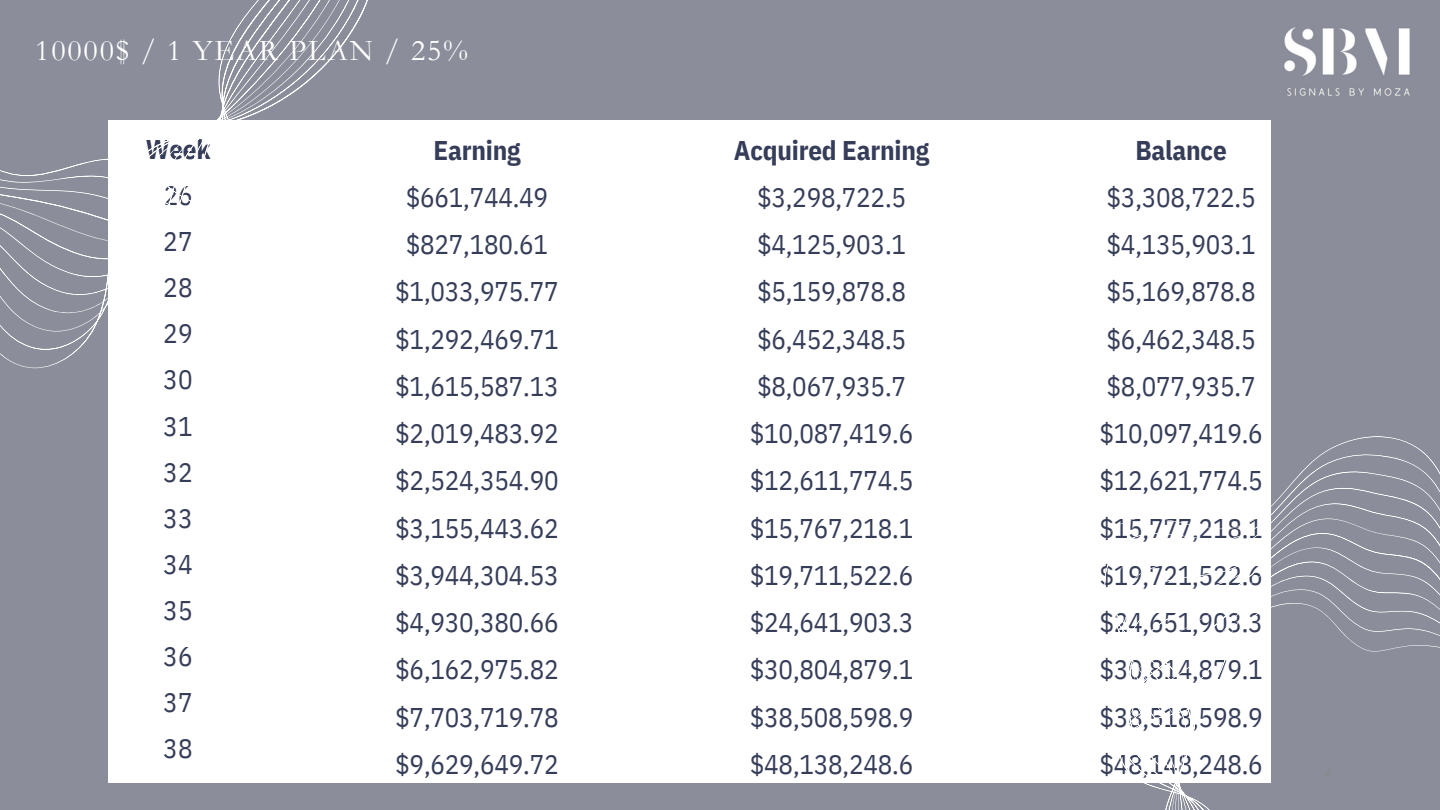
<style>
.page{position:relative;width:1440px;height:810px;background:#8b8e9a}
.page>*{position:absolute;margin:0;border:0;box-sizing:border-box;transform-origin:0 0}
.t1{font:30.45px "Garamond";letter-spacing:.06em;color:#fff}
.t2{font:27px "IBM Plex Sans Cond";letter-spacing:-.01em;color:#363d59}
.t3{font:700 27px/46.2px "IBM Plex Sans Cond";letter-spacing:-.01em;color:#363d59;text-align:center}
.s1{font-weight:400}
</style>
<div class="page">
<div style="left:108px;top:120px;width:1162px;height:662px;background:#fff"></div>
<svg style="left:932px;top:330px;width:508px;height:480px"></svg>
<svg style="left:0;top:0;width:368px;height:368px"></svg>
<img style="left:1284px;top:27px;width:126px;height:69px">
<p class="t1" style="left:35px;top:33px;width:434px">10000$ / 1 YEAR PLAN / 25%</p>
<p class="t3" style="left:146px;top:126px;width:66px">Week<br><span class="s1">26</span></p>
<h1 class="t2" style="left:163px;top:223px;width:31px">27</h1>
<p class="t2" style="left:163px;top:269px;width:31px">28</p>
<p class="t2" style="left:163px;top:316px;width:31px">29</p>
<p class="t2" style="left:163px;top:362px;width:31px">30</p>
<p class="t2" style="left:163px;top:408px;width:31px">31</p>
<p class="t2" style="left:163px;top:454px;width:31px">32</p>
<p class="t2" style="left:163px;top:500px;width:31px">33</p>
<p class="t2" style="left:163px;top:546px;width:31px">34</p>
<p class="t2" style="left:163px;top:592px;width:31px">35</p>
<p class="t2" style="left:163px;top:638px;width:31px">36</p>
<p class="t2" style="left:163px;top:685px;width:31px">37</p>
<p class="t2" style="left:163px;top:731px;width:31px">38</p>
<p class="t3" style="left:433px;top:127px;width:89px">Earning</p>
<p class="t2" style="left:406px;top:179px;width:144px">$661,744.49</p>
<p class="t2" style="left:406px;top:227px;width:144px">$827,180.61</p>
<p class="t2" style="left:395px;top:274px;width:165px">$1,033,975.77</p>
<p class="t2" style="left:395px;top:321px;width:165px">$1,292,469.71</p>
<p class="t2" style="left:395px;top:368px;width:165px">$1,615,587.13</p>
<p class="t2" style="left:395px;top:416px;width:165px">$2,019,483.92</p>
<p class="t2" style="left:395px;top:463px;width:165px">$2,524,354.90</p>
<p class="t2" style="left:395px;top:510px;width:165px">$3,155,443.62</p>
<p class="t2" style="left:395px;top:557px;width:165px">$3,944,304.53</p>
<p class="t2" style="left:395px;top:605px;width:165px">$4,930,380.66</p>
<p class="t2" style="left:395px;top:652px;width:165px">$6,162,975.82</p>
<p class="t2" style="left:395px;top:699px;width:165px">$7,703,719.78</p>
<p class="t2" style="left:395px;top:746px;width:165px">$9,629,649.72</p>
<p class="t3" style="left:734px;top:126px;width:197px;line-height:47.2px">Acquired Earning <span class="s1">$3,298,722.5</span></p>
<p class="t2" style="left:757px;top:226px;width:150px">$4,125,903.1</p>
<p class="t2" style="left:757px;top:274px;width:150px">$5,159,878.8</p>
<p class="t2" style="left:757px;top:321px;width:150px">$6,452,348.5</p>
<p class="t2" style="left:757px;top:368px;width:150px">$8,067,935.7</p>
<p class="t2" style="left:750px;top:415px;width:165px">$10,087,419.6</p>
<p class="t2" style="left:750px;top:463px;width:165px">$12,611,774.5</p>
<p class="t2" style="left:750px;top:510px;width:165px">$15,767,218.1</p>
<p class="t2" style="left:750px;top:557px;width:165px">$19,711,522.6</p>
<p class="t2" style="left:750px;top:604px;width:165px">$24,641,903.3</p>
<p class="t2" style="left:750px;top:652px;width:165px">$30,804,879.1</p>
<p class="t2" style="left:750px;top:699px;width:165px">$38,508,598.9</p>
<p class="t2" style="left:750px;top:746px;width:165px">$48,138,248.6</p>
<p class="t3" style="left:1135px;top:126px;width:93px">Balance</p>
<p class="t2" style="left:1107px;top:179px;width:150px">$3,308,722.5</p>
<p class="t2" style="left:1107px;top:226px;width:150px">$4,135,903.1</p>
<p class="t2" style="left:1107px;top:274px;width:150px">$5,169,878.8</p>
<p class="t2" style="left:1107px;top:321px;width:150px">$6,462,348.5</p>
<p class="t2" style="left:1107px;top:368px;width:150px">$8,077,935.7</p>
<p class="t2" style="left:1099px;top:415px;width:165px">$10,097,419.6</p>
<p class="t2" style="left:1099px;top:463px;width:165px">$12,621,774.5</p>
<p class="t2" style="left:1099px;top:510px;width:165px">$15,777,218.1</p>
<p class="t2" style="left:1099px;top:557px;width:165px">$19,721,522.6</p>
<p class="t2" style="left:1099px;top:604px;width:165px">$24,651,903.3</p>
<p class="t2" style="left:1099px;top:652px;width:165px">$30,814,879.1</p>
<p class="t2" style="left:1099px;top:699px;width:165px">$38,518,598.9</p>
<p class="t2" style="left:1099px;top:746px;width:165px">$48,148,248.6</p>
</div>
